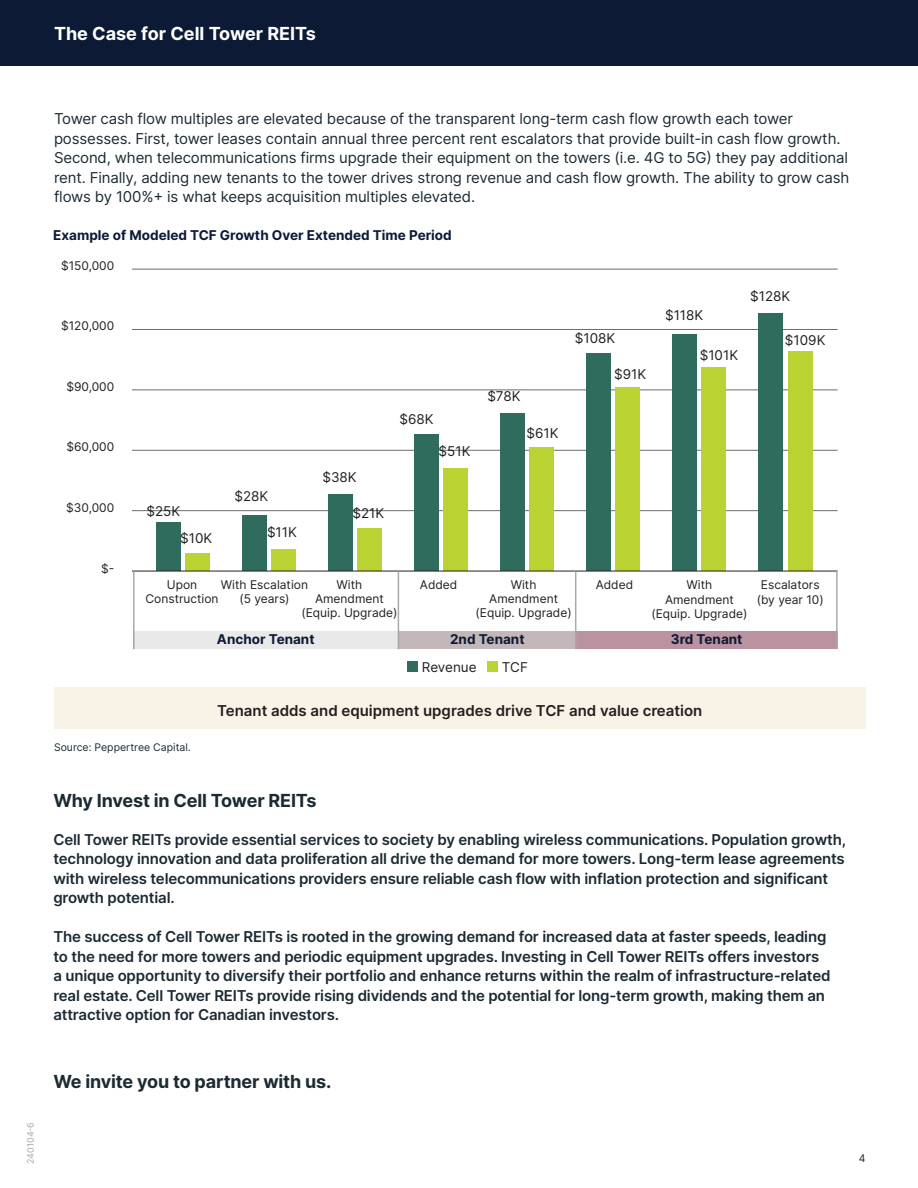
<style>
.page{position:relative;width:918px;height:1188px;background:#fff}
.page>*{position:absolute;margin:0;border:0;box-sizing:border-box;transform-origin:0 0}
.t1{font:700 18px "Inter";letter-spacing:-.01em;color:#1c2b33}
.t2{font:700 18px "Inter";color:#fff}
.t3{font:600 15px/19.5px "Inter";letter-spacing:-.01em;color:#1c2b33}
.t4{font:15px/19.5px "Inter";letter-spacing:-.01em;color:#1c2b33}
.t5{font:600 15px "Inter";color:#231f20}
.chart_head{font:13.5px "Inter";color:#231f20}
.Disclaimer{font:700 13.5px "Inter";color:#0c1a35}
.chart_head-2{font:12px/14.4px "Inter";color:#231f20;text-align:center}
.Disclaimer-2{font:10.5px "Inter";color:#1c2b33}
.t6{font:10.5px "Inter";color:#231f20}
.t7{font:9px "Inter";color:#a8a9ad}
</style>
<div class="page">
<div style="left:0;top:0;width:918px;height:66px;background:#0c1a35"></div>
<hr style="left:132px;top:269px;width:706px;height:1px;background:#6c6d70">
<hr style="left:132px;top:329px;width:706px;height:1px;background:#6c6d70">
<hr style="left:132px;top:390px;width:706px;height:1px;background:#6c6d70">
<hr style="left:132px;top:450px;width:706px;height:1px;background:#6c6d70">
<hr style="left:132px;top:510px;width:706px;height:1px;background:#6c6d70">
<div style="left:156px;top:523px;width:24px;height:48px;background:#2f6c5d"></div>
<div style="left:242px;top:515px;width:24px;height:56px;background:#2f6c5d"></div>
<div style="left:328px;top:494px;width:24px;height:77px;background:#2f6c5d"></div>
<div style="left:414px;top:434px;width:25px;height:137px;background:#2f6c5d"></div>
<div style="left:500px;top:414px;width:25px;height:157px;background:#2f6c5d"></div>
<div style="left:586px;top:353px;width:25px;height:218px;background:#2f6c5d"></div>
<div style="left:672px;top:334px;width:25px;height:237px;background:#2f6c5d"></div>
<div style="left:758px;top:314px;width:25px;height:257px;background:#2f6c5d"></div>
<div style="left:185px;top:553px;width:25px;height:18px;background:#bad232"></div>
<div style="left:271px;top:549px;width:25px;height:22px;background:#bad232"></div>
<div style="left:357px;top:529px;width:25px;height:42px;background:#bad232"></div>
<div style="left:443px;top:469px;width:25px;height:102px;background:#bad232"></div>
<div style="left:530px;top:448px;width:24px;height:123px;background:#bad232"></div>
<div style="left:616px;top:388px;width:24px;height:183px;background:#bad232"></div>
<div style="left:702px;top:367px;width:24px;height:204px;background:#bad232"></div>
<div style="left:788px;top:351px;width:24px;height:220px;background:#bad232"></div>
<hr style="left:132px;top:571px;width:706px;height:1px;background:#231f20">
<div style="left:133px;top:631px;width:265px;height:18px;background:#e9e9e9"></div>
<div style="left:399px;top:631px;width:177px;height:18px;background:#c3b7ba"></div>
<div style="left:576px;top:631px;width:262px;height:18px;background:#ba92a0"></div>
<hr style="left:133px;top:571px;width:2px;height:78px;background:#a8a9ad">
<hr style="left:398px;top:571px;width:1px;height:78px;background:#a8a9ad">
<hr style="left:575px;top:571px;width:1px;height:78px;background:#a8a9ad">
<hr style="left:836px;top:571px;width:2px;height:78px;background:#a8a9ad">
<div style="left:407px;top:662px;width:10px;height:10px;background:#2f6c5d"></div>
<div style="left:488px;top:662px;width:10px;height:10px;background:#bad232"></div>
<div style="left:54px;top:688px;width:812px;height:41px;background:#f9f2e6"></div>
<p class="t2" style="left:54px;top:20px;width:264px">The Case for Cell Tower REITs</p>
<p class="t4" style="left:54px;top:109px;width:797px">Tower cash flow multiples are elevated because of the transparent long-term cash flow growth each tower possesses. First, tower leases contain annual three percent rent escalators that provide built-in cash flow growth.<br>Second, when telecommunications firms upgrade their equipment on the towers (i.e. 4G to 5G) they pay additional rent. Finally, adding new tenants to the tower drives strong revenue and cash flow growth. The ability to grow cash flows by 100%+ is what keeps acquisition multiples elevated.</p>
<p class="Disclaimer" style="left:53px;top:225px;width:400px">Example of Modeled TCF Growth Over Extended Time Period</p>
<p class="chart_head-2" style="left:61px;top:258px;width:55px">$150,000</p>
<p class="chart_head-2" style="left:61px;top:318px;width:55px">$120,000</p>
<p class="chart_head-2" style="left:66px;top:379px;width:49px">$90,000</p>
<p class="chart_head-2" style="left:66px;top:440px;width:49px">$60,000</p>
<p class="chart_head-2" style="left:66px;top:500px;width:50px">$30,000</p>
<p class="chart_head-2" style="left:101px;top:561px;width:15px">$-</p>
<p class="chart_head" style="left:146px;top:501px;width:35px">$25K</p>
<p class="chart_head" style="left:180px;top:529px;width:34px">$10K</p>
<p class="chart_head" style="left:234px;top:486px;width:35px">$28K</p>
<p class="chart_head" style="left:267px;top:522px;width:31px">$11K</p>
<p class="chart_head" style="left:322px;top:468px;width:36px">$38K</p>
<p class="chart_head" style="left:352px;top:503px;width:33px">$21K</p>
<p class="chart_head" style="left:399px;top:409px;width:36px">$68K</p>
<p class="chart_head" style="left:439px;top:441px;width:33px">$51K</p>
<p class="chart_head" style="left:487px;top:386px;width:35px">$78K</p>
<p class="chart_head" style="left:527px;top:423px;width:34px">$61K</p>
<p class="chart_head" style="left:575px;top:328px;width:42px">$108K</p>
<p class="chart_head" style="left:614px;top:364px;width:34px">$91K</p>
<p class="chart_head" style="left:665px;top:306px;width:40px">$118K</p>
<p class="chart_head" style="left:700px;top:345px;width:40px">$101K</p>
<p class="chart_head" style="left:750px;top:286px;width:42px">$128K</p>
<p class="chart_head" style="left:785px;top:330px;width:42px">$109K</p>
<p class="chart_head-2" style="left:146px;top:577px;width:75px">Upon<br>Construction</p>
<p class="chart_head-2" style="left:221px;top:577px;width:89px">With Escalation (5 years)</p>
<p class="chart_head-2" style="left:337px;top:577px;width:27px">With</p>
<p class="chart_head-2" style="left:420px;top:577px;width:39px">Added</p>
<p class="chart_head-2" style="left:596px;top:577px;width:39px">Added</p>
<p class="chart_head-2" style="left:476px;top:577px;width:98px">With<br>Amendment (Equip. Upgrade)</p>
<p class="chart_head-2" style="left:651px;top:577px;width:98px">With<br>Amendment (Equip. Upgrade)</p>
<p class="chart_head-2" style="left:757px;top:577px;width:69px">Escalators (by year 10)</p>
<p class="chart_head-2" style="left:301px;top:591px;width:98px">Amendment (Equip. Upgrade)</p>
<p class="Disclaimer" style="left:217px;top:629px;width:99px">Anchor Tenant</p>
<p class="Disclaimer" style="left:450px;top:629px;width:76px">2nd Tenant</p>
<p class="Disclaimer" style="left:671px;top:629px;width:73px">3rd Tenant</p>
<p class="chart_head" style="left:422px;top:657px;width:56px">Revenue</p>
<p class="chart_head" style="left:502px;top:657px;width:28px">TCF</p>
<p class="t5" style="left:217px;top:699px;width:487px">Tenant adds and equipment upgrades drive TCF and value creation</p>
<p class="Disclaimer-2" style="left:54px;top:740px;width:138px">Source: Peppertree Capital.</p>
<p class="t1" style="left:53px;top:787px;width:265px">Why Invest in Cell Tower REITs</p>
<p class="t3" style="left:53px;top:829px;width:794px">Cell Tower REITs provide essential services to society by enabling wireless communications. Population growth, technology innovation and data proliferation all drive the demand for more towers. Long-term lease agreements with wireless telecommunications providers ensure reliable cash flow with inflation protection and significant growth potential.</p>
<p class="t3" style="left:53px;top:927px;width:779px">The success of Cell Tower REITs is rooted in the growing demand for increased data at faster speeds, leading to the need for more towers and periodic equipment upgrades. Investing in Cell Tower REITs offers investors a unique opportunity to diversify their portfolio and enhance returns within the realm of infrastructure-related real estate. Cell Tower REITs provide rising dividends and the potential for long-term growth, making them an attractive option for Canadian investors.</p>
<p class="t7" style="left:24px;top:1164px;width:44px;rotate:-90deg">240104-6</p>
<p class="t1" style="left:53px;top:1068px;width:280px">We invite you to partner with us.</p>
<p class="t6" style="left:859px;top:1151px;width:8px">4</p>
</div>
